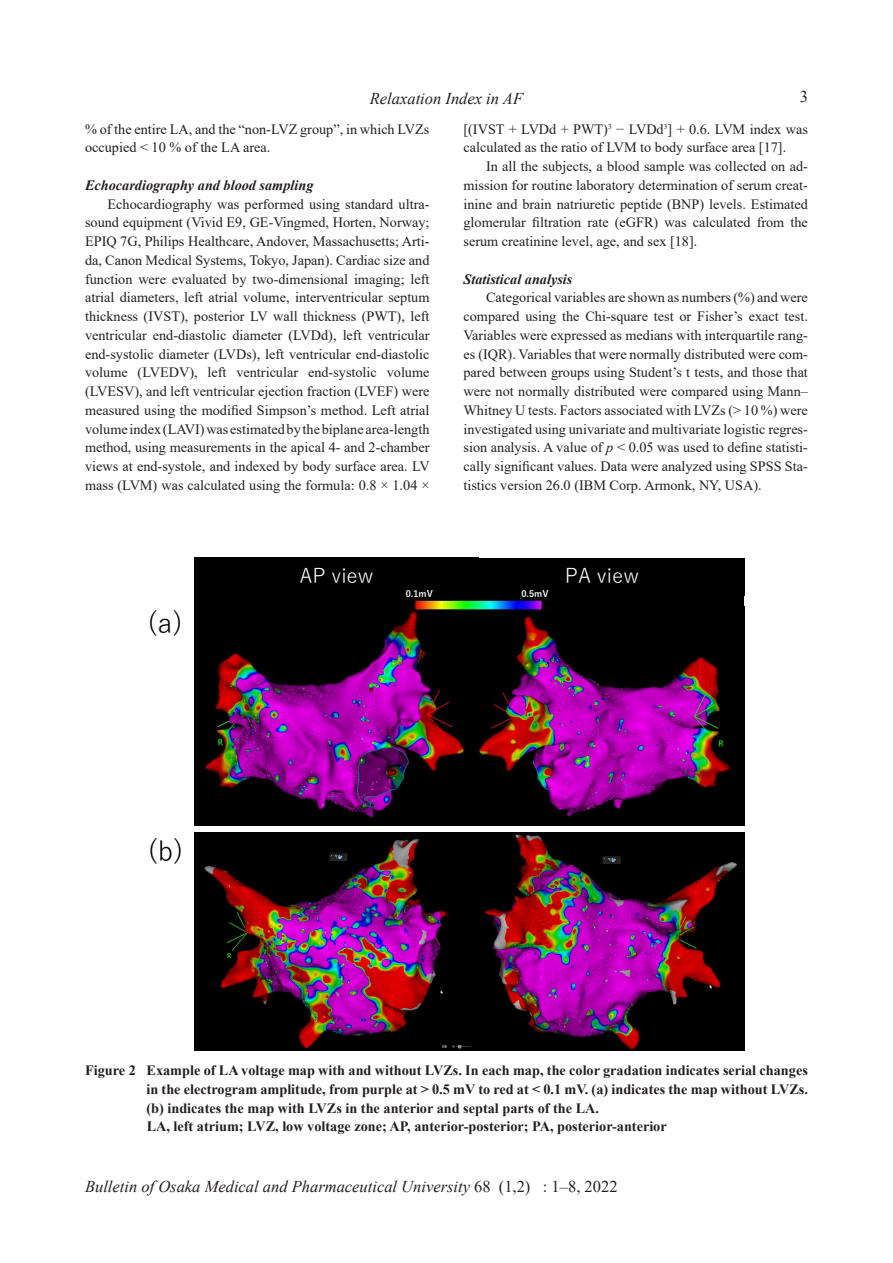
<style>
.page{position:relative;width:893px;height:1263px;background:#fff}
.page>*{position:absolute;margin:0;border:0;box-sizing:border-box;transform-origin:0 0}
.t1{font:26.85px "Yu Gothic";color:#000}
.t2{font:20.1px "Yu Gothic";color:#fff}
.t3{font:italic 16.5px "Times New Roman";color:#231f20}
.t4{font:16.5px "Times New Roman";color:#231f20}
.本文{font:14.25px/18.8px "Times New Roman";color:#231f20;text-align:justify}
.図説{font:700 14.25px/18.8px "Times New Roman";color:#231f20;text-align:justify}
.小見出し{font:italic 700 14.25px "Times New Roman";color:#231f20}
.t5{font:700 9px "Yu Gothic";color:#fff}
.s1{font-style:italic}
.s2{font-style:normal}
</style>
<div class="page">
<div style="left:194px;top:582px;width:550px;height:60px;background:#000"></div>
<img style="left:194px;top:832px;width:550px;height:218px">
<img style="left:471px;top:1049px;width:273px;height:1px">
<img style="left:194px;top:611px;width:550px;height:214px">
<div style="left:194px;top:558px;width:285px;height:37px;background:#000"></div>
<div style="left:460px;top:558px;width:284px;height:37px;background:#000"></div>
<img style="left:414px;top:600px;width:139px;height:11px">
<p class="t3" style="left:370px;top:87px;width:155px">Relaxation Index in AF</p>
<p class="t4" style="left:800px;top:85px;width:10px">3</p>
<p class="本文" style="left:85px;top:119px;width:346px">% of the entire LA, and the “non-LVZ group”, in which LVZs occupied &lt; 10 % of the LA area.</p>
<p class="小見出し" style="left:85px;top:175px;width:230px">Echocardiography and blood sampling</p>
<p class="本文" style="left:85px;top:194px;width:346px;text-indent:22px">Echocardiography was performed using standard ultra&shy;sound equipment (Vivid E9, GE-Vingmed, Horten, Norway; EPIQ 7G, Philips Healthcare, Andover, Massachusetts; Arti&shy;da, Canon Medical Systems, Tokyo, Japan). Cardiac size and function were evaluated by two-dimensional imaging; left atrial diameters, left atrial volume, interventricular septum thickness (IVST), posterior LV wall thickness (PWT), left ventricular end-diastolic diameter (LVDd), left ventricular end-systolic diameter (LVDs), left ventricular end-diastolic volume (LVEDV), left ventricular end-systolic volume (LVESV), and left ventricular ejection fraction (LVEF) were measured using the modified Simpson’s method. Left atrial volume index (LAVI) was estimated by the biplane area-length method, using measurements in the apical 4- and 2-chamber views at end-systole, and indexed by body surface area. LV mass (LVM) was calculated using the formula: 0.8 × 1.04 ×</p>
<p class="本文" style="left:463px;top:119px;width:346px">[(IVST + LVDd + PWT)<sup>3</sup> − LVDd<sup>3</sup>] + 0.6. LVM index was calculated as the ratio of LVM to body surface area [17].</p>
<p class="本文" style="left:463px;top:156px;width:346px;text-indent:22px">In all the subjects, a blood sample was collected on ad&shy;mission for routine laboratory determination of serum creat&shy;inine and brain natriuretic peptide (BNP) levels. Estimated glomerular filtration rate (eGFR) was calculated from the serum creatinine level, age, and sex [18].</p>
<p class="小見出し" style="left:463px;top:269px;width:110px">Statistical analysis</p>
<p class="本文" style="left:463px;top:288px;width:346px;text-indent:22px">Categorical variables are shown as numbers (%) and were compared using the Chi-square test or Fisher’s exact test.<br>Variables were expressed as medians with interquartile rang&shy;es (IQR). Variables that were normally distributed were com&shy;pared between groups using Student’s t tests, and those that were not normally distributed were compared using Mann– Whitney U tests. Factors associated with LVZs (&gt; 10 %) were investigated using univariate and multivariate logistic regres&shy;sion analysis. A value of <span class="s1">p</span> &lt; 0.05 was used to define statisti&shy;cally significant values. Data were analyzed using SPSS Sta&shy;tistics version 26.0 (IBM Corp. Armonk, NY, USA).</p>
<p class="t1" style="left:147px;top:598px;width:37px">(a)</p>
<p class="t1" style="left:148px;top:826px;width:38px">(b)</p>
<p class="t2" style="left:299px;top:557px;width:76px">AP view</p>
<p class="t2" style="left:565px;top:557px;width:76px">PA view</p>
<p class="t5" style="left:406px;top:589px;width:29px">0.1mV</p>
<p class="t5" style="left:521px;top:589px;width:29px">0.5mV</p>
<p class="図説" style="left:147px;top:1060px;width:663px;text-indent:-61px">Figure 2 Example of LA voltage map with and without LVZs. In each map, the color gradation indicates serial changes in the electrogram amplitude, from purple at &gt; 0.5 mV to red at &lt; 0.1 mV. (a) indicates the map without LVZs. (b) indicates the map with LVZs in the anterior and septal parts of the LA.</p>
<p class="図説" style="left:147px;top:1117px;width:522px">LA, left atrium; LVZ, low voltage zone; AP, anterior-posterior; PA, posterior-anterior</p>
<p class="t3" style="left:85px;top:1175px;width:534px">Bulletin of Osaka Medical and Pharmaceutical University <span class="s2">68 (1,2) : 1–8, 2022</span></p>
</div>
